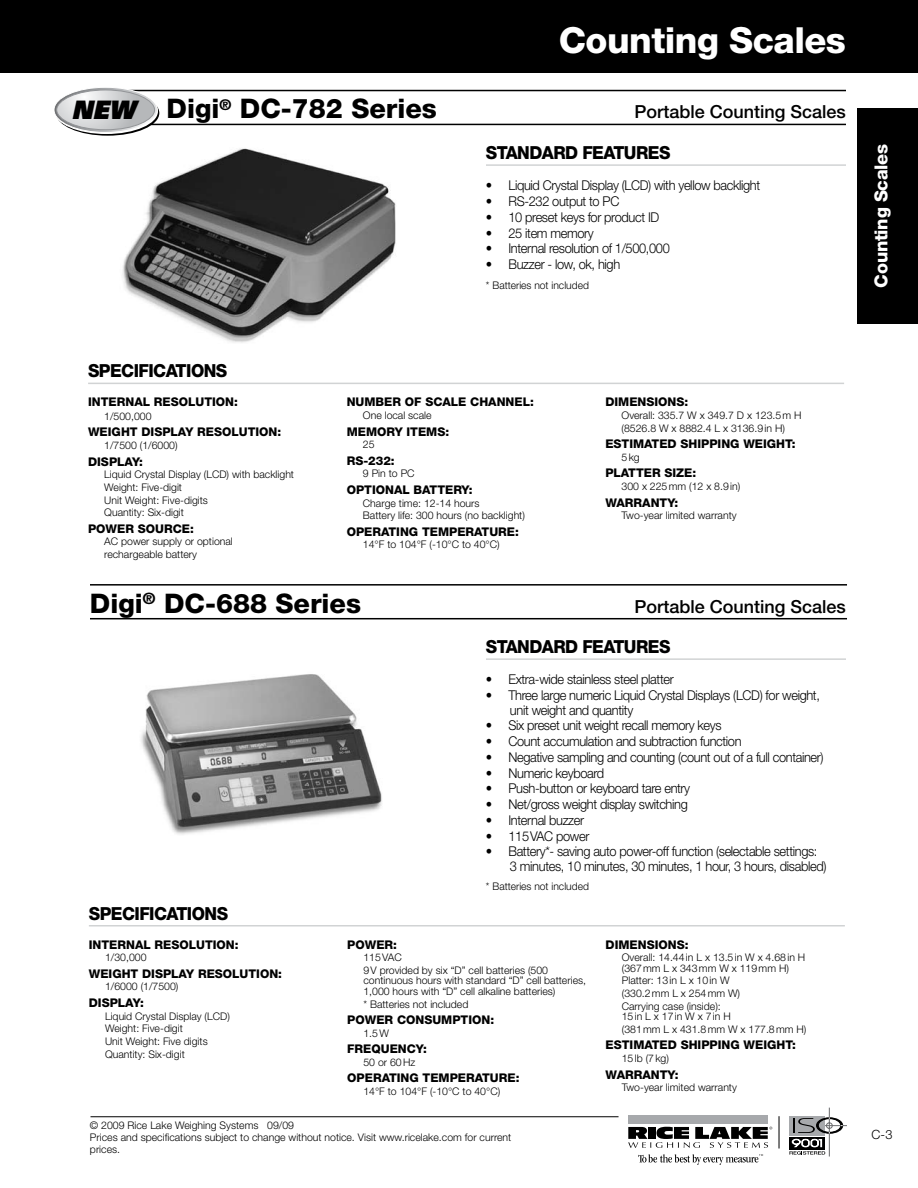
<style>
.page{position:relative;width:918px;height:1188px;background:#fff}
.page>*{position:absolute;margin:0;border:0;box-sizing:border-box;transform-origin:0 0}
.t1{font:800 36px "Helvetica Neue LT Std";color:#fff}
.t2{font:800 27px "Helvetica Neue LT Std";color:#000}
.t3{font:25.5px "Univers LT Std X Black Obl";color:#000}
.t4{font:800 18px "Helvetica Neue LT Std";letter-spacing:-.03em;color:#000;scale:.95 1}
.t5{font:500 18px "Helvetica Neue LT Std";color:#000}
.t6{font:800 18px "Helvetica Neue LT Std";color:#fff}
.t7{font:300 13.5px/14.2px "Helvetica Neue LT Std";letter-spacing:-.03em;color:#000;scale:.95 1}
.t8{font:300 12.75px "Helvetica Neue LT Std";color:#000}
.t9{font:800 12px "Helvetica Neue LT Std";color:#000}
.t10{font:300 10.5px/12.6px "Helvetica Neue LT Std";color:#000}
</style>
<div class="page">
<div style="left:0;top:0;width:918px;height:73px;background:#000"></div>
<div style="left:857px;top:108px;width:61px;height:216px;background:#000"></div>
<hr style="left:91px;top:1116px;width:528px;height:1px;background:#000">
<svg style="left:789px;top:1108px;width:57px;height:49px"></svg>
<hr style="left:779px;top:1116px;width:1px;height:33px;background:#000">
<div style="left:628px;top:1116px;width:140px;height:8px;background:#a7a9ac"></div>
<svg style="left:628px;top:1127px;width:144px;height:21px"></svg>
<svg style="left:638px;top:1154px;width:125px;height:11px"></svg>
<hr style="left:90px;top:90px;width:756px;height:1px;background:#000">
<hr style="left:90px;top:124px;width:756px;height:1px;background:#000">
<hr style="left:486px;top:164px;width:360px;height:2px;background:#d1d3d4">
<hr style="left:88px;top:383px;width:756px;height:1px;background:#d1d3d4">
<img style="left:141px;top:674px;width:241px;height:161px">
<hr style="left:90px;top:584px;width:757px;height:2px;background:#000">
<hr style="left:90px;top:618px;width:757px;height:1px;background:#000">
<hr style="left:486px;top:658px;width:360px;height:2px;background:#d1d3d4">
<hr style="left:89px;top:925px;width:756px;height:2px;background:#d1d3d4">
<img style="left:122px;top:148px;width:274px;height:195px">
<svg style="left:56px;top:90px;width:103px;height:46px"></svg>
<svg style="left:54px;top:87px;width:103px;height:45px"></svg>
<div style="left:56px;top:90px;width:99px;height:40px;border:1px solid #939598;border-radius:50%"></div>
<h3 class="t3" style="left:71px;top:94px;width:65px">NEW</h3>
<h1 class="t1" style="left:559px;top:18px;width:289px">COUNTING SCALES</h1>
<h2 class="t2" style="left:167px;top:93px;width:272px">DIGI<sup>®</sup> DC-782 SERIES</h2>
<h3 class="t5" style="left:635px;top:101px;width:213px">Portable Counting Scales</h3>
<h3 class="t4" style="left:486px;top:142px;width:194px">STANDARD FEATURES</h3>
<p class="t7" style="left:486px;top:178px;width:290px">• Liquid Crystal Display (LCD) with yellow backlight</p>
<p class="t7" style="left:486px;top:194px;width:142px">• RS-232 output to PC</p>
<p class="t7" style="left:486px;top:210px;width:184px">• 10 preset keys for product ID</p>
<p class="t7" style="left:486px;top:226px;width:115px">• 25 item memory</p>
<p class="t7" style="left:486px;top:241px;width:195px">• Internal resolution of 1/500,000</p>
<p class="t7" style="left:486px;top:257px;width:143px">• Buzzer - low, ok, high</p>
<p class="t10" style="left:486px;top:278px;width:104px">* Batteries not included</p>
<h3 class="t6" style="left:870px;top:288px;width:145px;rotate:-90deg">COUNTING SCALES</h3>
<h3 class="t4" style="left:88px;top:360px;width:146px">SPECIFICATIONS</h3>
<p class="t9" style="left:88px;top:395px;width:100px">INTERNAL RESOLUTION</p>
<p class="t9" style="left:234px;top:395px;width:5px">:</p>
<p class="t10" style="left:104px;top:410px;width:49px">1/500,000</p>
<p class="t9" style="left:88px;top:425px;width:84px">WEIGHT DISPLA</p>
<p class="t9" style="left:185px;top:425px;width:46px">Y RESOLUTION</p>
<p class="t9" style="left:277px;top:425px;width:5px">:</p>
<p class="t10" style="left:104px;top:439px;width:75px">1/7500 (1/6000)</p>
<p class="t9" style="left:88px;top:454px;width:30px">DISPLA</p>
<p class="t9" style="left:132px;top:454px;width:12px">Y:</p>
<p class="t10" style="left:104px;top:468px;width:191px">Liquid Crystal Display (LCD) with backlight<br>Weight: Five-digit<br>Unit Weight: Five-digits<br>Quantity: Six-digit</p>
<p class="t9" style="left:88px;top:521px;width:107px">POWER SOURCE:</p>
<p class="t10" style="left:104px;top:535px;width:130px">AC power supply or optional rechargeable battery</p>
<p class="t9" style="left:347px;top:395px;width:189px">NUMBER OF SCALE CHANNEL:</p>
<p class="t10" style="left:363px;top:409px;width:70px">One local scale</p>
<p class="t9" style="left:347px;top:424px;width:104px">MEMORY ITEMS:</p>
<p class="t10" style="left:363px;top:438px;width:13px">25</p>
<p class="t9" style="left:347px;top:453px;width:50px">RS-232:</p>
<p class="t10" style="left:363px;top:467px;width:53px">9 Pin to PC</p>
<p class="t9" style="left:347px;top:483px;width:127px">OPTIONAL BATTERY:</p>
<p class="t10" style="left:363px;top:496px;width:164px">Charge time: 12-14 hours<br>Battery life: 300 hours (no backlight)</p>
<p class="t9" style="left:347px;top:524px;width:174px">OPERATING TEMPERATURE:</p>
<p class="t10" style="left:363px;top:538px;width:138px">14°F to 104°F (-10°C to 40°C)</p>
<p class="t9" style="left:605px;top:395px;width:84px">DIMENSIONS:</p>
<p class="t10" style="left:622px;top:409px;width:182px">Overall: 335.7 W x 349.7 D x 123.5m H (8526.8 W x 8882.4 L x 3136.9in H)</p>
<p class="t9" style="left:605px;top:437px;width:192px">ESTIMATED SHIPPING WEIGHT:</p>
<p class="t10" style="left:622px;top:451px;width:20px">5kg</p>
<p class="t9" style="left:605px;top:466px;width:92px">PLATTER SIZE:</p>
<p class="t10" style="left:622px;top:480px;width:120px">300 x 225mm (12 x 8.9in)</p>
<p class="t9" style="left:605px;top:495px;width:74px">WARRANTY:</p>
<p class="t10" style="left:622px;top:509px;width:117px">Two-year limited warranty</p>
<h2 class="t2" style="left:90px;top:587px;width:273px">DIGI<sup>®</sup> DC-688 SERIES</h2>
<h3 class="t5" style="left:635px;top:595px;width:213px">Portable Counting Scales</h3>
<h3 class="t4" style="left:486px;top:636px;width:194px">STANDARD FEATURES</h3>
<p class="t7" style="left:486px;top:672px;width:199px">• Extra-wide stainless steel platter</p>
<p class="t7" style="left:510px;top:688px;width:328px;text-indent:-24px">• Three large numeric Liquid Crystal Displays (LCD) for weight, unit weight and quantity</p>
<p class="t7" style="left:486px;top:718px;width:250px">• Six preset unit weight recall memory keys</p>
<p class="t7" style="left:486px;top:734px;width:271px">• Count accumulation and subtraction function</p>
<p class="t7" style="left:486px;top:750px;width:357px">• Negative sampling and counting (count out of a full container)</p>
<p class="t7" style="left:486px;top:765px;width:126px">• Numeric keyboard</p>
<p class="t7" style="left:486px;top:781px;width:217px">• Push-button or keyboard tare entry</p>
<p class="t7" style="left:486px;top:797px;width:214px">• Net/gross weight display switching</p>
<p class="t7" style="left:486px;top:813px;width:105px">• Internal buzzer</p>
<p class="t7" style="left:486px;top:828px;width:110px">• 115VAC power</p>
<p class="t7" style="left:510px;top:844px;width:335px;text-indent:-24px">• Battery*- saving auto power-off function (selectable settings:<br>3 minutes, 10 minutes, 30 minutes, 1 hour, 3 hours, disabled)</p>
<p class="t10" style="left:486px;top:880px;width:104px">* Batteries not included</p>
<h3 class="t4" style="left:89px;top:902px;width:146px">SPECIFICATIONS</h3>
<p class="t9" style="left:89px;top:937px;width:100px">INTERNAL RESOLUTION</p>
<p class="t9" style="left:235px;top:937px;width:5px">:</p>
<p class="t10" style="left:105px;top:951px;width:43px">1/30,000</p>
<p class="t9" style="left:89px;top:966px;width:84px">WEIGHT DISPLA</p>
<p class="t9" style="left:186px;top:966px;width:46px">Y RESOLUTION</p>
<p class="t9" style="left:278px;top:966px;width:5px">:</p>
<p class="t10" style="left:105px;top:980px;width:75px">1/6000 (1/7500)</p>
<p class="t9" style="left:89px;top:995px;width:30px">DISPLA</p>
<p class="t9" style="left:133px;top:995px;width:12px">Y:</p>
<p class="t10" style="left:105px;top:1009px;width:126px">Liquid Crystal Display (LCD)<br>Weight: Five-digit<br>Unit Weight: Five digits<br>Quantity: Six-digit</p>
<p class="t9" style="left:347px;top:937px;width:51px">POWER:</p>
<p class="t10" style="left:363px;top:951px;width:186px">115VAC<br>9V provided by six “D” cell batteries (500</p>
<p class="t10" style="left:363px;top:975px;width:224px;line-height:10.5px">continuous hours with standard “D” cell batteries,<br>1,000 hours with “D” cell alkaline batteries)</p>
<p class="t10" style="left:363px;top:997px;width:107px">* Batteries not included</p>
<p class="t9" style="left:347px;top:1013px;width:148px">POWER CONSUMPTION:</p>
<p class="t10" style="left:363px;top:1026px;width:27px">1.5W</p>
<p class="t9" style="left:347px;top:1042px;width:81px">FREQUENCY:</p>
<p class="t10" style="left:363px;top:1056px;width:53px">50 or 60Hz</p>
<p class="t9" style="left:347px;top:1071px;width:174px">OPERATING TEMPERATURE:</p>
<p class="t10" style="left:363px;top:1085px;width:138px">14°F to 104°F (-10°C to 40°C)</p>
<p class="t9" style="left:606px;top:937px;width:84px">DIMENSIONS:</p>
<p class="t10" style="left:622px;top:952px;width:185px;line-height:10.5px">Overall: 14.44in L x 13.5in W x 4.68in H (367mm L x 343mm W x 119mm H)</p>
<p class="t10" style="left:622px;top:974px;width:120px">Platter: 13in L x 10in W (330.2mm L x 254mm W)<br>Carrying case (inside):</p>
<p class="t10" style="left:622px;top:1010px;width:186px">15in L x 17in W x 7in H<br>(381mm L x 431.8mm W x 177.8mm H)</p>
<p class="t9" style="left:606px;top:1038px;width:192px">ESTIMATED SHIPPING WEIGHT:</p>
<p class="t10" style="left:622px;top:1052px;width:49px">15lb (7kg)</p>
<p class="t9" style="left:606px;top:1067px;width:74px">WARRANTY:</p>
<p class="t10" style="left:622px;top:1081px;width:117px">Two-year limited warranty</p>
<p class="t10" style="left:90px;top:1119px;width:423px;line-height:12px">© 2009 Rice Lake Weighing Systems 09/09<br>Prices and specifications subject to change without notice. Visit www.ricelake.com for current prices.</p>
<p class="t8" style="left:872px;top:1126px;width:22px">C-3</p>
</div>
